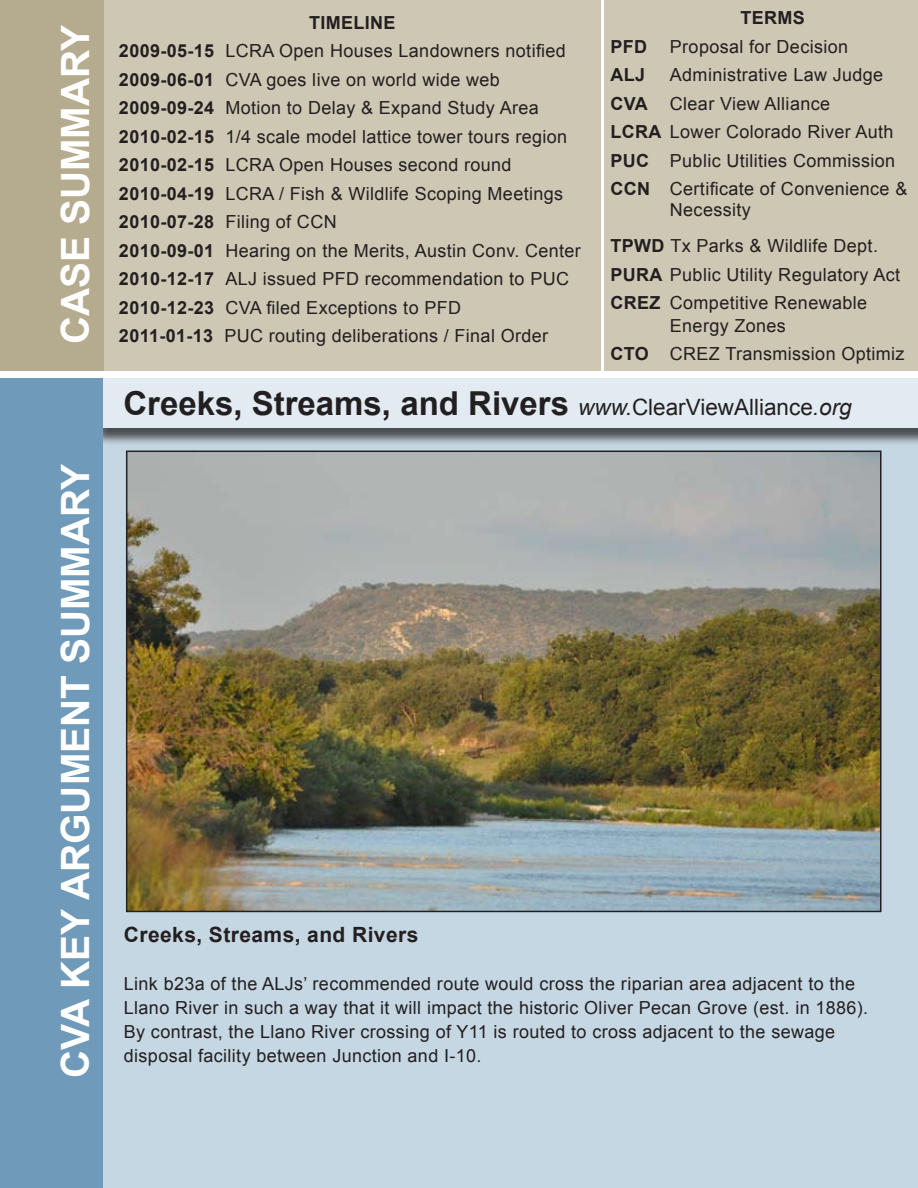
<style>
.page{position:relative;width:918px;height:1188px;background:#fff}
.page>*{position:absolute;margin:0;border:0;box-sizing:border-box;transform-origin:0 0}
.t1{font:700 39px "Arial";color:#fff}
.t2{font:700 33px "Arial";color:#231f20}
.t3{font:700 21px "Arial";letter-spacing:.02em;color:#231f20}
.t4{font:18px/28.5px "Arial";letter-spacing:.02em;color:#231f20}
.t5{font:700 18px "Arial";letter-spacing:.02em;color:#231f20}
.s1{font-weight:700}
.s2{font-weight:400;font-style:italic;font-size:22.5px}
.s3{font-weight:400;font-size:22.5px}
</style>
<div class="page">
<div style="left:99px;top:378px;width:819px;height:810px;background:#c5d7e3"></div>
<div style="left:92px;top:380px;width:826px;height:66px;background:#231f20;opacity:.75"></div>
<div style="left:90px;top:378px;width:828px;height:49px;background:#e2ebf1"></div>
<div style="left:0;top:378px;width:103px;height:810px;background:#6f9aba"></div>
<img style="left:129px;top:454px;width:750px;height:455px">
<div style="left:126px;top:451px;width:756px;height:461px;border:2px solid #231f20"></div>
<div style="left:94px;top:0;width:506px;height:370px;background:#cec7b4"></div>
<div style="left:0;top:0;width:103px;height:370px;background:#b5ab8e"></div>
<div style="left:605px;top:0;width:313px;height:370px;background:#cec7b4"></div>
<h1 class="t1" style="left:50px;top:344px;width:321px;rotate:-90deg">Case Summary</h1>
<h1 class="t1" style="left:50px;top:1078px;width:615px;rotate:-90deg">CVA Key Argument summary</h1>
<p class="t4" style="left:119px;top:8px;width:463px;text-indent:190px"><span class="s1">TIMELINE<br>2009-05-15</span> LCRA Open Houses Landowners notified <span class="s1">2009-06-01</span> CVA goes live on world wide web <span class="s1">2009-09-24</span> Motion to Delay &amp; Expand Study Area <span class="s1">2010-02-15</span> 1/4 scale model lattice tower tours region <span class="s1">2010-02-15</span> LCRA Open Houses second round <span class="s1">2010-04-19</span> LCRA / Fish &amp; Wildlife Scoping Meetings <span class="s1">2010-07-28</span> Filing of CCN<br><span class="s1">2010-09-01</span> Hearing on the Merits, Austin Conv. Center <span class="s1">2010-12-17</span> ALJ issued PFD recommendation to PUC <span class="s1">2010-12-23</span> CVA filed Exceptions to PFD<br><span class="s1">2011-01-13</span> PUC routing deliberations / Final Order</p>
<p class="t5" style="left:740px;top:6px;width:66px">TERMS</p>
<p class="t5" style="left:611px;top:35px;width:38px">PFD</p>
<p class="t4" style="left:670px;top:32px;width:180px">Proposal for Decision</p>
<p class="t5" style="left:611px;top:63px;width:36px">ALJ</p>
<p class="t4" style="left:611px;top:61px;width:286px;text-indent:59px">Administrative Law Judge<br><span class="s1">CVA</span> Clear View Alliance<br><span class="s1">LCRA</span> Lower Colorado River Auth<br><span class="s1">PUC</span> Public Utilities Commission<br><span class="s1">CCN</span></p>
<p class="t4" style="left:670px;top:179px;width:239px;line-height:21px">Certificate of Convenience &amp;<br>Necessity</p>
<p class="t4" style="left:611px;top:232px;width:291px"><span class="s1">TPWD</span> Tx Parks &amp; Wildlife Dept.<br><span class="s1">PURA</span> Public Utility Regulatory Act<br><span class="s1">CREZ</span> Competitive Renewable</p>
<p class="t4" style="left:611px;top:311px;width:296px;text-indent:59px">Energy Zones<br><span class="s1">CTO</span> CREZ Transmission Optimiz</p>
<h2 class="t2" style="left:123px;top:381px;width:730px">Creeks, Streams, and Rivers <span class="s2">www.</span><span class="s3">ClearViewAlliance</span><span class="s2">.org</span></h2>
<p class="t3" style="left:124px;top:921px;width:296px">Creeks, Streams, and Rivers</p>
<p class="t4" style="left:124px;top:972px;width:746px;line-height:24px">Link b23a of the ALJs’ recommended route would cross the riparian area adjacent to the Llano River in such a way that it will impact the historic Oliver Pecan Grove (est. in 1886).<br>By contrast, the Llano River crossing of Y11 is routed to cross adjacent to the sewage disposal facility between Junction and I-10.</p>
</div>
